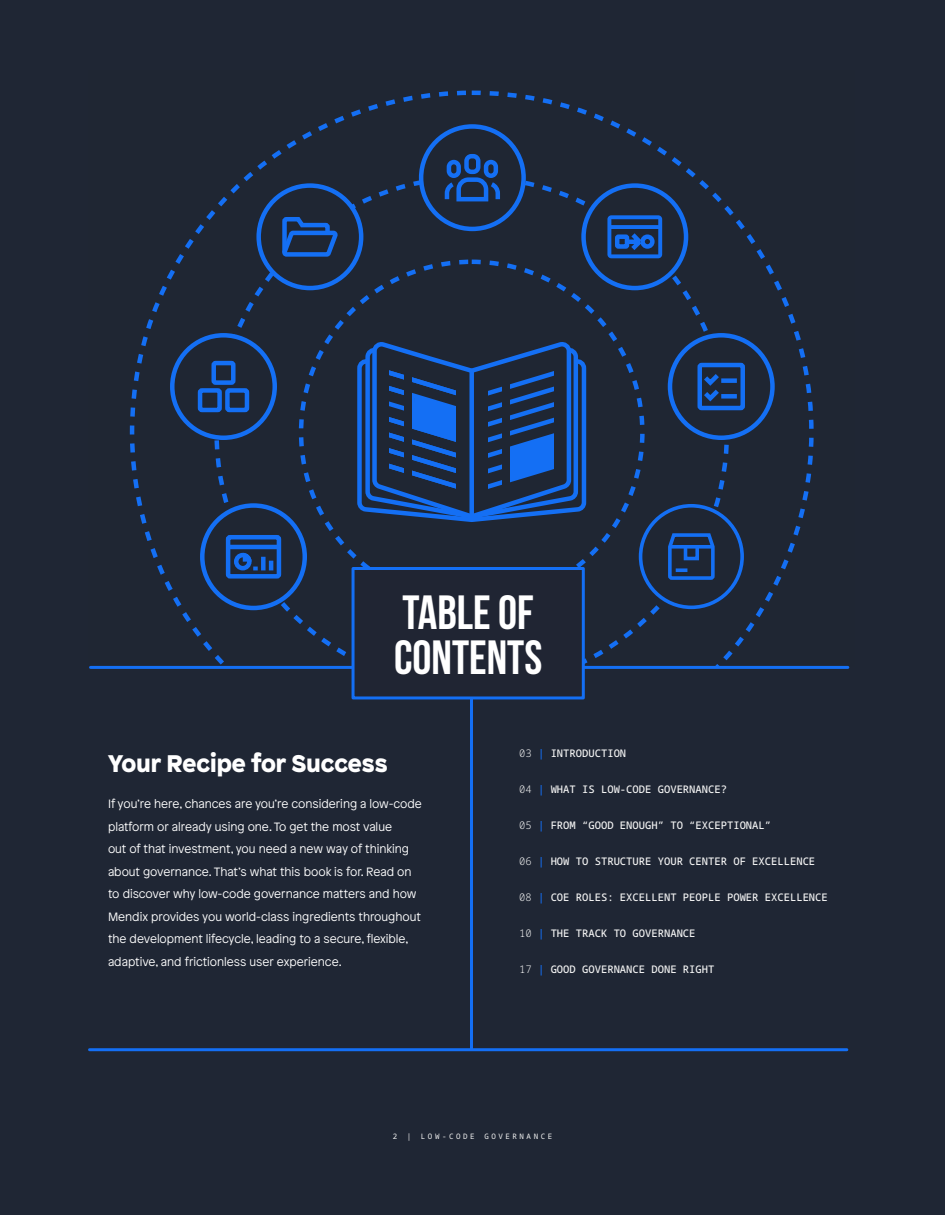
<style>
.page{position:relative;width:945px;height:1215px;background:#1f2634}
.page>*{position:absolute;margin:0;border:0;box-sizing:border-box;transform-origin:0 0}
.t1{font:700 48px/45px "Bebas Neue";color:#fff}
.t2{font:900 24px "Patron";color:#fff}
.t3{font:300 12px/22.5px "Patron";color:#fff}
.t4{font:10.5px "Noto Sans Mono";color:#f2f2f2}
.t5{font:7.5px "Noto Sans Mono";letter-spacing:.34em;color:#f2f2f2}
.s1{color:#146ff4}
</style>
<div class="page">
<svg style="left:130px;top:91px;width:684px;height:575px"></svg>
<div style="left:202px;top:506px;width:103px;height:102px;background:#1f2633;border-radius:50%"></div>
<div style="left:200px;top:503px;width:107px;height:107px;border:4px solid #146ff4;border-radius:50%"></div>
<hr style="left:228px;top:545px;width:51px;height:4px;background:#146ff4">
<div style="left:226px;top:535px;width:55px;height:44px;border:4px solid #146ff4;border-radius:2px"></div>
<svg style="left:269px;top:561px;width:4px;height:9px"></svg>
<div style="left:261px;top:557px;width:5px;height:13px;background:#146ff4"></div>
<div style="left:234px;top:553px;width:18px;height:17px;border:4px solid #146ff4;border-radius:50%"></div>
<svg style="left:243px;top:553px;width:15px;height:17px"></svg>
<div style="left:584px;top:186px;width:102px;height:102px;background:#1f2633;border-radius:50%"></div>
<div style="left:581px;top:183px;width:107px;height:107px;border:4px solid #146ff4;border-radius:50%"></div>
<svg style="left:607px;top:215px;width:55px;height:43px"></svg>
<div style="left:421px;top:126px;width:103px;height:103px;background:#1f2633;border-radius:50%"></div>
<div style="left:419px;top:124px;width:107px;height:107px;border:4px solid #146ff4;border-radius:50%"></div>
<div style="left:447px;top:160px;width:14px;height:18px;border:4px solid #146ff4;border-radius:5px"></div>
<div style="left:484px;top:160px;width:14px;height:18px;border:4px solid #146ff4;border-radius:5px"></div>
<svg style="left:444px;top:175px;width:56px;height:27px"></svg>
<div style="left:464px;top:154px;width:16px;height:20px;border:4px solid #146ff4;border-radius:5px"></div>
<div style="left:641px;top:506px;width:101px;height:101px;background:#1f2633;border-radius:50%"></div>
<div style="left:639px;top:504px;width:105px;height:105px;border:4px solid #146ff4;border-radius:50%"></div>
<svg style="left:668px;top:533px;width:47px;height:47px"></svg>
<div style="left:684px;top:545px;width:15px;height:15px;border:4px solid #146ff4"></div>
<svg style="left:670px;top:545px;width:43px;height:4px"></svg>
<div style="left:172px;top:335px;width:103px;height:103px;background:#1f2633;border-radius:50%"></div>
<div style="left:170px;top:333px;width:107px;height:107px;border:4px solid #146ff4;border-radius:50%"></div>
<div style="left:225px;top:388px;width:24px;height:24px;border:4px solid #146ff4;border-radius:2px"></div>
<div style="left:198px;top:388px;width:24px;height:24px;border:4px solid #146ff4;border-radius:2px"></div>
<div style="left:211px;top:361px;width:25px;height:24px;border:4px solid #146ff4;border-radius:2px"></div>
<div style="left:670px;top:335px;width:102px;height:103px;background:#1f2633;border-radius:50%"></div>
<div style="left:668px;top:333px;width:107px;height:107px;border:4px solid #146ff4;border-radius:50%"></div>
<div style="left:698px;top:363px;width:47px;height:47px;border:4px solid #146ff4;border-radius:2px"></div>
<div style="left:721px;top:378px;width:16px;height:5px;background:#146ff4"></div>
<div style="left:721px;top:394px;width:16px;height:5px;background:#146ff4"></div>
<svg style="left:699px;top:369px;width:25px;height:36px"></svg>
<div style="left:259px;top:186px;width:102px;height:102px;background:#1f2633;border-radius:50%"></div>
<div style="left:256px;top:183px;width:107px;height:107px;border:4px solid #146ff4;border-radius:50%"></div>
<svg style="left:282px;top:217px;width:56px;height:40px"></svg>
<hr style="left:470px;top:669px;width:3px;height:381px;background:#146ff4">
<hr style="left:91px;top:666px;width:757px;height:3px;background:#146ff4">
<hr style="left:90px;top:1048px;width:757px;height:3px;background:#146ff4">
<div style="left:353px;top:568px;width:230px;height:130px;background:#202533"></div>
<div style="left:352px;top:567px;width:233px;height:132px;border:3px solid #146ff4"></div>
<h1 class="t1" style="left:394px;top:589px;width:150px">TABLE OF<br>CONTENTS</h1>
<h2 class="t2" style="left:108px;top:744px;width:281px">Your Recipe for Success</h2>
<p class="t3" style="left:108px;top:792px;width:315px">If you’re here, chances are you’re considering a low-code platform or already using one. To get the most value<br>out of that investment, you need a new way of thinking about governance. That’s what this book is for. Read on to discover why low-code governance matters and how Mendix provides you world-class ingredients throughout the development lifecycle, leading to a secure, flexible, adaptive, and frictionless user experience.</p>
<p class="t4" style="left:519px;top:744px;width:109px">03 <span class="s1">|</span> INTRODUCTION</p>
<p class="t4" style="left:519px;top:780px;width:209px">04 <span class="s1">|</span> WHAT IS LOW-CODE GOVERNANCE?</p>
<p class="t4" style="left:519px;top:816px;width:254px">05 <span class="s1">|</span> FROM “GOOD ENOUGH” TO “EXCEPTIONAL”</p>
<p class="t4" style="left:519px;top:852px;width:298px">06 <span class="s1">|</span> HOW TO STRUCTURE YOUR CENTER OF EXCELLENCE</p>
<p class="t4" style="left:519px;top:888px;width:310px">08 <span class="s1">|</span> COE ROLES: EXCELLENT PEOPLE POWER EXCELLENCE</p>
<p class="t4" style="left:519px;top:924px;width:178px">10 <span class="s1">|</span> THE TRACK TO GOVERNANCE</p>
<p class="t4" style="left:519px;top:960px;width:197px">17 <span class="s1">|</span> GOOD GOVERNANCE DONE RIGHT</p>
<p class="t5" style="left:393px;top:1130px;width:6px">2</p>
<p class="t5" style="left:407px;top:1130px;width:6px">|</p>
<p class="t5" style="left:421px;top:1130px;width:55px">LOW-CODE</p>
<p class="t5" style="left:484px;top:1130px;width:69px">GOVERNANCE</p>
</div>
